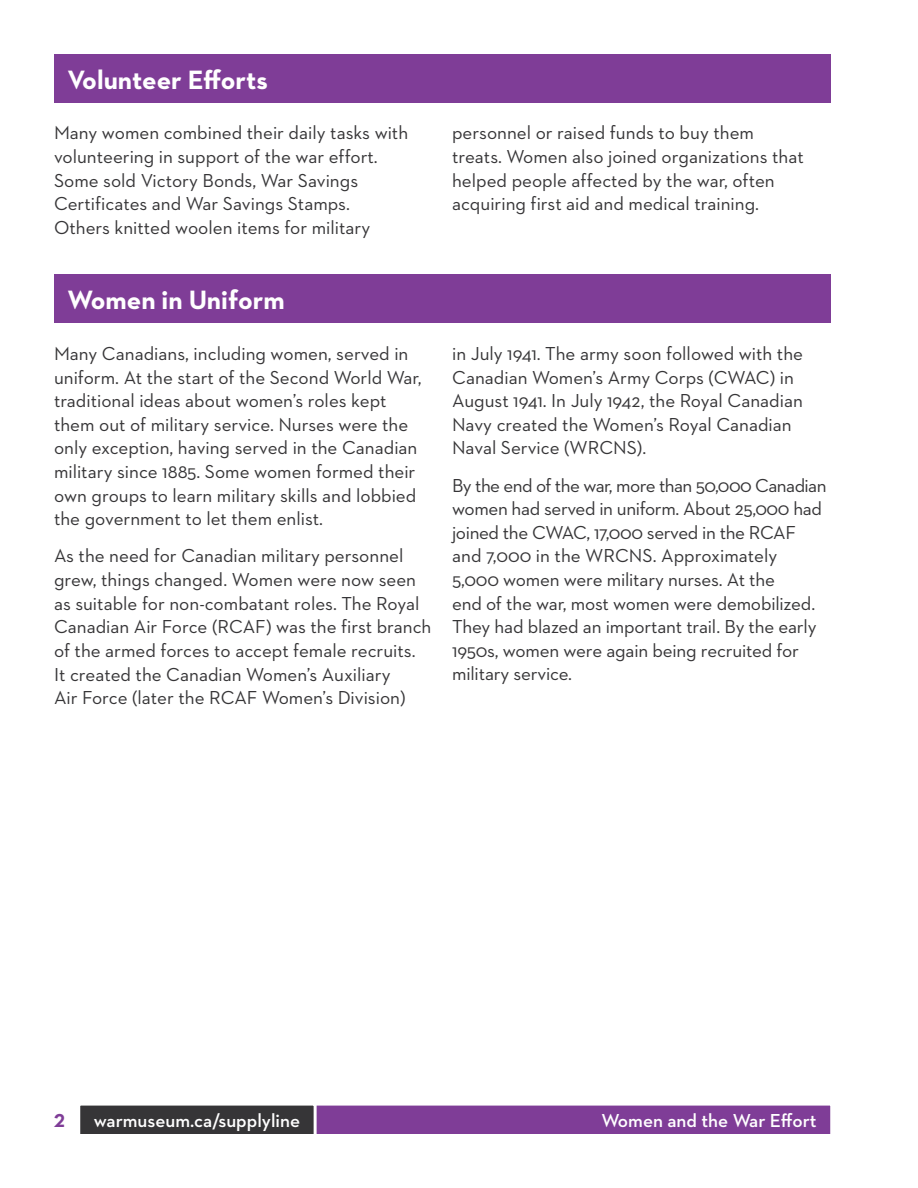
<style>
.page{position:relative;width:918px;height:1188px;background:#fff}
.page>*{position:absolute;margin:0;border:0;box-sizing:border-box;transform-origin:0 0}
.t1{font:700 27px "Neutraface 2 Text";color:#fff}
.P_-_Body_Text{font:19.2px/23.5px "Neutraface 2 Text";color:#363537}
.t2{font:600 19.2px "Neutraface 2 Text";color:#fff}
.t3{font:700 19.2px "Neutraface 2 Text";color:#7f3d97}
</style>
<div class="page">
<div style="left:79px;top:1104px;width:753px;height:32px;background:#7f3d97"></div>
<div style="left:77px;top:1103px;width:756px;height:34px;border:3px solid #fff"></div>
<div style="left:79px;top:1104px;width:236px;height:32px;background:#363537"></div>
<div style="left:77px;top:1103px;width:240px;height:34px;border:3px solid #fff"></div>
<div style="left:54px;top:54px;width:776px;height:48px;background:#7f3d97"></div>
<div style="left:54px;top:275px;width:776px;height:48px;background:#7f3d97"></div>
<h2 class="t1" style="left:68px;top:62px;width:202px">Volunteer Efforts</h2>
<p class="P_-_Body_Text" style="left:54px;top:121px;width:356px">Many women combined their daily tasks with volunteering in support of the war effort.<br>Some sold Victory Bonds, War Savings Certificates and War Savings Stamps.<br>Others knitted woolen items for military</p>
<p class="P_-_Body_Text" style="left:452px;top:121px;width:353px">personnel or raised funds to buy them treats. Women also joined organizations that helped people affected by the war, often acquiring first aid and medical training.</p>
<h2 class="t1" style="left:68px;top:283px;width:219px">Women in Uniform</h2>
<p class="P_-_Body_Text" style="left:54px;top:341px;width:369px">Many Canadians, including women, served in uniform. At the start of the Second World War, traditional ideas about women’s roles kept them out of military service. Nurses were the only exception, having served in the Canadian military since 1885. Some women formed their own groups to learn military skills and lobbied the government to let them enlist.</p>
<p class="P_-_Body_Text" style="left:54px;top:544px;width:379px">As the need for Canadian military personnel grew, things changed. Women were now seen as suitable for non-combatant roles. The Royal Canadian Air Force (RCAF) was the first branch of the armed forces to accept female recruits.<br>It created the Canadian Women’s Auxiliary<br>Air Force (later the RCAF Women’s Division)</p>
<p class="P_-_Body_Text" style="left:452px;top:341px;width:352px">in July 1941. The army soon followed with the Canadian Women’s Army Corps (CWAC) in August 1941. In July 1942, the Royal Canadian Navy created the Women’s Royal Canadian Naval Service (WRCNS).</p>
<p class="P_-_Body_Text" style="left:452px;top:473px;width:376px">By the end of the war, more than 50,000 Canadian women had served in uniform. About 25,000 had joined the CWAC, 17,000 served in the RCAF and 7,000 in the WRCNS. Approximately 5,000 women were military nurses. At the<br>end of the war, most women were demobilized.<br>They had blazed an important trail. By the early 1950s, women were again being recruited for military service.</p>
<p class="t3" style="left:54px;top:1108px;width:12px">2</p>
<p class="t2" style="left:94px;top:1109px;width:208px">warmuseum.ca/supplyline</p>
<p class="t2" style="left:601px;top:1109px;width:217px">Women and the War Effort</p>
</div>
